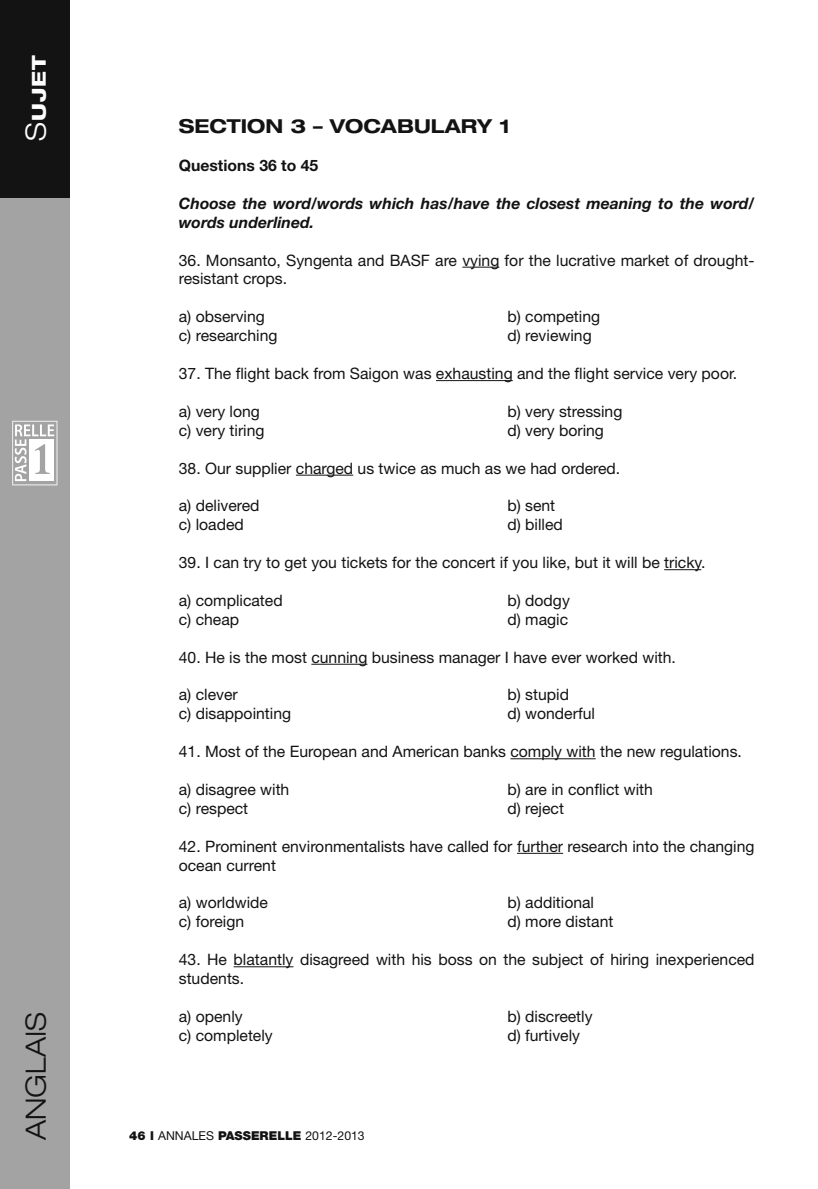
<style>
.page{position:relative;width:818px;height:1189px;background:#fff}
.page>*{position:absolute;margin:0;border:0;box-sizing:border-box;transform-origin:0 0}
.t1{font:300 expanded 28px "Helvetica Neue";color:#131313}
.t2{font:700 expanded 19.25px "Helvetica Neue";color:#131313}
.t3{font:800 expanded 19.25px "Helvetica Neue";color:#fff}
.t4{font:15.75px/18.9px "Helvetica Neue";color:#131313}
.t5{font:italic 700 15.75px/18.9px "Helvetica Neue";color:#131313}
.t6{font:700 15.75px "Helvetica Neue";color:#131313}
.t7{font:12.25px "Helvetica Neue";color:#131313}
.s1{font-weight:300;font-size:28px}
.s2{font-weight:900}
</style>
<div class="page">
<div style="left:0;top:0;width:70px;height:1188px;background:#a3a3a3"></div>
<div style="left:0;top:0;width:70px;height:197px;background:#131313"></div>
<svg style="left:12px;top:421px;width:45px;height:64px"></svg>
<hr style="left:462px;top:267px;width:37px;height:1px;background:#131313">
<hr style="left:436px;top:380px;width:76px;height:1px;background:#131313">
<hr style="left:296px;top:475px;width:57px;height:1px;background:#131313">
<hr style="left:664px;top:569px;width:37px;height:1px;background:#131313">
<hr style="left:311px;top:664px;width:56px;height:1px;background:#131313">
<hr style="left:510px;top:758px;width:85px;height:1px;background:#131313">
<hr style="left:517px;top:853px;width:46px;height:1px;background:#131313">
<hr style="left:233px;top:966px;width:60px;height:1px;background:#131313">
<p class="t3" style="left:27px;top:141px;width:87px;rotate:-90deg"><span class="s1">S</span>ujet</p>
<h1 class="t1" style="left:19px;top:1140px;width:129px;rotate:-90deg">anglais</h1>
<p class="t2" style="left:179px;top:114px;width:63px">SECTION</p>
<p class="t2" style="left:290px;top:114px;width:91px">3 – VOCAB</p>
<p class="t2" style="left:414px;top:114px;width:33px">ULAR</p>
<p class="t2" style="left:477px;top:114px;width:34px">Y 1</p>
<p class="t6" style="left:179px;top:156px;width:141px">Questions 36 to 45</p>
<p class="t5" style="left:179px;top:193px;width:577px">Choose the word/words which has/have the closest meaning to the word/ words underlined.</p>
<p class="t4" style="left:179px;top:250px;width:577px">36. Monsanto, Syngenta and BASF are vying for the lucrative market of drought&shy;resistant crops.</p>
<p class="t4" style="left:179px;top:307px;width:88px">a) observing</p>
<p class="t4" style="left:507px;top:307px;width:94px">b) competing</p>
<p class="t4" style="left:179px;top:326px;width:100px">c) researching</p>
<p class="t4" style="left:507px;top:326px;width:86px">d) reviewing</p>
<p class="t4" style="left:179px;top:364px;width:560px">37. The flight back from Saigon was exhausting and the flight service very poor.</p>
<p class="t4" style="left:179px;top:401px;width:83px">a) very long</p>
<p class="t4" style="left:507px;top:401px;width:116px">b) very stressing</p>
<p class="t4" style="left:179px;top:420px;width:87px">c) very tiring</p>
<p class="t4" style="left:507px;top:420px;width:98px">d) very boring</p>
<p class="t4" style="left:179px;top:458px;width:443px">38. Our supplier charged us twice as much as we had ordered.</p>
<p class="t4" style="left:179px;top:496px;width:82px">a) delivered</p>
<p class="t4" style="left:507px;top:496px;width:49px">b) sent</p>
<p class="t4" style="left:179px;top:515px;width:67px">c) loaded</p>
<p class="t4" style="left:507px;top:515px;width:57px">d) billed</p>
<p class="t4" style="left:179px;top:553px;width:528px">39. I can try to get you tickets for the concert if you like, but it will be tricky.</p>
<p class="t4" style="left:179px;top:590px;width:105px">a) complicated</p>
<p class="t4" style="left:507px;top:590px;width:64px">b) dodgy</p>
<p class="t4" style="left:179px;top:609px;width:62px">c) cheap</p>
<p class="t4" style="left:507px;top:609px;width:62px">d) magic</p>
<p class="t4" style="left:179px;top:647px;width:498px">40. He is the most cunning business manager I have ever worked with.</p>
<p class="t4" style="left:179px;top:685px;width:60px">a) clever</p>
<p class="t4" style="left:507px;top:685px;width:63px">b) stupid</p>
<p class="t4" style="left:179px;top:704px;width:114px">c) disappointing</p>
<p class="t4" style="left:507px;top:704px;width:89px">d) wonderful</p>
<p class="t4" style="left:179px;top:742px;width:564px">41. Most of the European and American banks comply with the new regulations.</p>
<p class="t4" style="left:179px;top:779px;width:112px">a) disagree with</p>
<p class="t4" style="left:507px;top:779px;width:147px">b) are in conflict with</p>
<p class="t4" style="left:179px;top:798px;width:71px">c) respect</p>
<p class="t4" style="left:507px;top:798px;width:58px">d) reject</p>
<p class="t4" style="left:179px;top:836px;width:577px">42. Prominent environmentalists have called for further research into the changing ocean current</p>
<p class="t4" style="left:179px;top:893px;width:91px">a) worldwide</p>
<p class="t4" style="left:507px;top:893px;width:88px">b) additional</p>
<p class="t4" style="left:179px;top:912px;width:67px">c) foreign</p>
<p class="t4" style="left:507px;top:912px;width:107px">d) more distant</p>
<p class="t4" style="left:179px;top:949px;width:577px">43. He blatantly disagreed with his boss on the subject of hiring inexperienced students.</p>
<p class="t4" style="left:179px;top:1006px;width:65px">a) openly</p>
<p class="t4" style="left:507px;top:1006px;width:87px">b) discreetly</p>
<p class="t4" style="left:179px;top:1025px;width:95px">c) completely</p>
<p class="t4" style="left:507px;top:1025px;width:74px">d) furtively</p>
<p class="t7" style="left:129px;top:1128px;width:237px"><span class="s2">46 l</span> ANNALES <span class="s2">PASSERELLE</span> 2012-2013</p>
</div>
